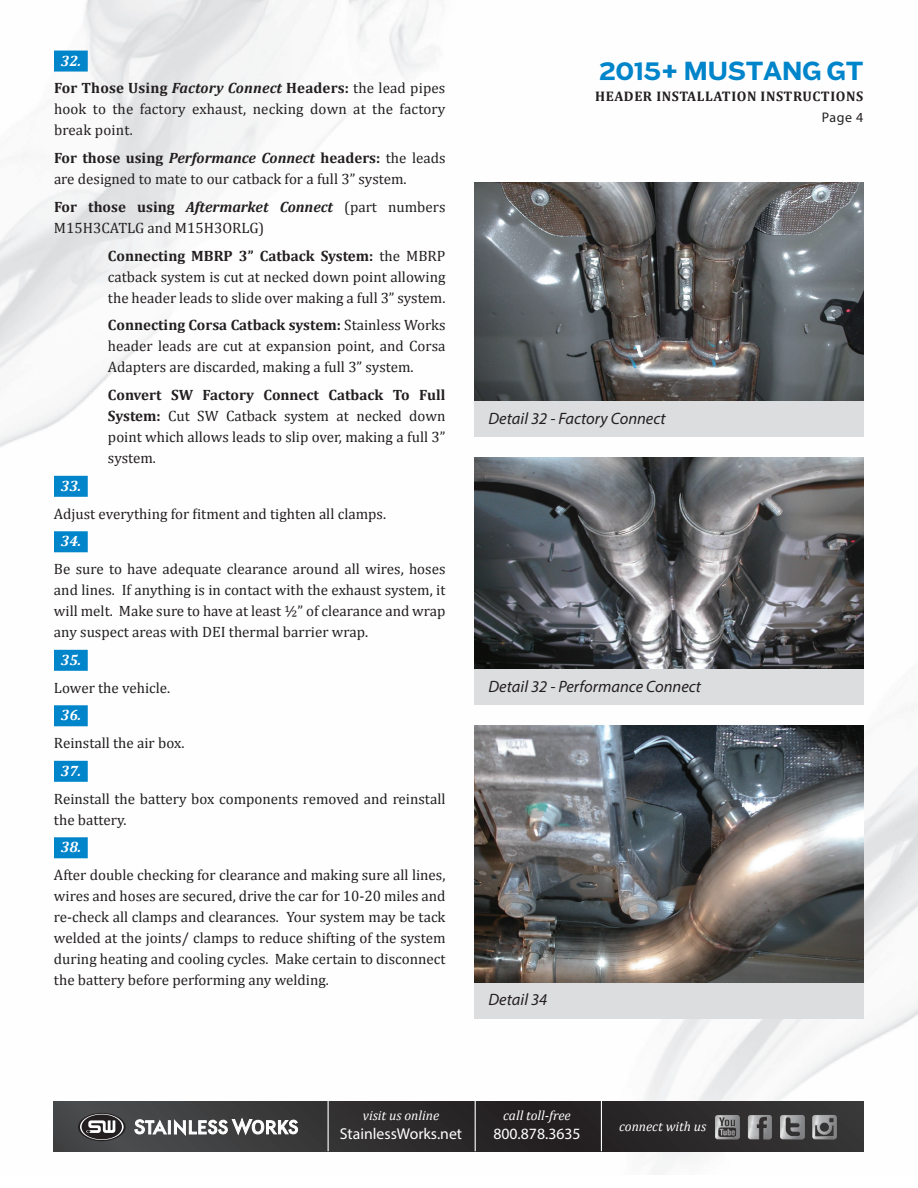
<style>
.page{position:relative;width:918px;height:1188px;background:#fff}
.page>*{position:absolute;margin:0;border:0;box-sizing:border-box;transform-origin:0 0}
.t1{font:700 24.6px "Antenna";color:#0084ca}
.t2{font:italic 16.5px "Myriad Pro";color:#231f20}
.t3{font:15.75px "Myriad Pro";color:#fff}
.t4{font:15px/21px "Cambria";color:#231f20;text-align:justify}
.t5{font:700 15px/27.8px "Cambria";letter-spacing:.01em;color:#231f20}
.t6{font:italic 700 15px "Cambria";color:#fff}
.t7{font:700 13.95px "Cambria";letter-spacing:.04em;color:#231f20}
.t8{font:13.95px "Myriad Pro";color:#231f20}
.t9{font:italic 13.5px "Cambria";color:#fff}
.s1{font-style:italic;color:#fff}
.s2{font-style:italic}
.s3{font-weight:400}
.s4{font-weight:700}
.s5{font-weight:700;font-style:italic}
</style>
<div class="page">
<img style="left:0;top:0;width:918px;height:1170px">
<div style="left:54px;top:51px;width:34px;height:21px;background:#0084ca"></div>
<div style="left:54px;top:476px;width:34px;height:21px;background:#0084ca"></div>
<div style="left:54px;top:531px;width:34px;height:21px;background:#0084ca"></div>
<div style="left:54px;top:650px;width:34px;height:21px;background:#0084ca"></div>
<div style="left:54px;top:705px;width:34px;height:21px;background:#0084ca"></div>
<div style="left:54px;top:761px;width:34px;height:21px;background:#0084ca"></div>
<div style="left:54px;top:837px;width:34px;height:21px;background:#0084ca"></div>
<svg style="left:53px;top:1101px;width:811px;height:50px;background:#313031"></svg>
<hr style="left:328px;top:1101px;width:1px;height:50px;background:#fff">
<hr style="left:475px;top:1101px;width:1px;height:50px;background:#fff">
<hr style="left:601px;top:1101px;width:1px;height:50px;background:#fff">
<img style="left:779px;top:1114px;width:26px;height:26px">
<img style="left:747px;top:1114px;width:25px;height:26px">
<img style="left:715px;top:1114px;width:25px;height:26px">
<img style="left:811px;top:1114px;width:26px;height:26px">
<svg style="left:135px;top:1118px;width:163px;height:17px"></svg>
<svg style="left:78px;top:1113px;width:48px;height:28px"></svg>
<svg style="left:80px;top:1114px;width:44px;height:26px"></svg>
<img style="left:474px;top:183px;width:390px;height:218px">
<div style="left:474px;top:401px;width:390px;height:36px;background:#dcdddf"></div>
<img style="left:474px;top:458px;width:390px;height:211px">
<div style="left:474px;top:669px;width:390px;height:36px;background:#dcdddf"></div>
<img style="left:474px;top:726px;width:390px;height:257px">
<div style="left:474px;top:983px;width:390px;height:36px;background:#dcdddf"></div>
<p class="t5" style="left:54px;top:46px;width:393px;text-indent:7px"><span class="s1">32.<br></span>For Those Using <span class="s2">Factory Connect</span> Headers: <span class="s3">the lead pipes</span></p>
<p class="t4" style="left:54px;top:99px;width:393px">hook to the factory exhaust, necking down at the factory break point.</p>
<p class="t4" style="left:54px;top:148px;width:393px"><span class="s4">For those using</span> <span class="s5">Performance Connect</span> <span class="s4">headers:</span> the leads are designed to mate to our catback for a full 3” system.</p>
<p class="t4" style="left:54px;top:196px;width:393px"><span class="s4">For those using</span> <span class="s5">Aftermarket Connect</span> (part numbers<br>M15H3CATLG and M15H3ORLG)</p>
<p class="t4" style="left:108px;top:245px;width:339px"><span class="s4">Connecting MBRP 3” Catback System:</span> the MBRP catback system is cut at necked down point allowing the header leads to slide over making a full 3” system.</p>
<p class="t4" style="left:108px;top:315px;width:339px"><span class="s4">Connecting Corsa Catback system:</span> Stainless Works header leads are cut at expansion point, and Corsa Adapters are discarded, making a full 3” system.</p>
<p class="t4" style="left:108px;top:385px;width:339px"><span class="s4">Convert SW Factory Connect Catback To Full System:</span> Cut SW Catback system at necked down point which allows leads to slip over, making a full 3” system.</p>
<p class="t6" style="left:61px;top:477px;width:22px">33.</p>
<p class="t4" style="left:54px;top:503px;width:334px">Adjust everything for fitment and tighten all clamps.</p>
<p class="t6" style="left:61px;top:532px;width:22px">34.</p>
<p class="t4" style="left:54px;top:559px;width:393px">Be sure to have adequate clearance around all wires, hoses and lines. If anything is in contact with the exhaust system, it will melt. Make sure to have at least ½” of clearance and wrap any suspect areas with DEI thermal barrier wrap.</p>
<p class="t6" style="left:61px;top:651px;width:22px">35.</p>
<p class="t4" style="left:54px;top:677px;width:118px">Lower the vehicle.</p>
<p class="t6" style="left:61px;top:706px;width:22px">36.</p>
<p class="t4" style="left:54px;top:733px;width:132px">Reinstall the air box.</p>
<p class="t6" style="left:61px;top:762px;width:22px">37.</p>
<p class="t4" style="left:54px;top:788px;width:393px">Reinstall the battery box components removed and reinstall the battery.</p>
<p class="t6" style="left:61px;top:838px;width:22px">38.</p>
<p class="t4" style="left:54px;top:865px;width:393px">After double checking for clearance and making sure all lines, wires and hoses are secured, drive the car for 10-20 miles and re-check all clamps and clearances. Your system may be tack welded at the joints/ clamps to reduce shifting of the system during heating and cooling cycles. Make certain to disconnect the battery before performing any welding.</p>
<h1 class="t1" style="left:599px;top:60px;width:266px">2015+ MUSTANG GT</h1>
<p class="t7" style="left:595px;top:88px;width:270px">HEADER INSTALLATION INSTRUCTIONS</p>
<p class="t8" style="left:822px;top:109px;width:43px">Page 4</p>
<p class="t2" style="left:488px;top:408px;width:179px">Detail 32 - Factory Connect</p>
<p class="t2" style="left:488px;top:676px;width:214px">Detail 32 - Performance Connect</p>
<p class="t2" style="left:488px;top:990px;width:60px">Detail 34</p>
<p class="t9" style="left:363px;top:1107px;width:78px">visit us online</p>
<p class="t3" style="left:340px;top:1124px;width:124px">StainlessWorks.net</p>
<p class="t9" style="left:503px;top:1107px;width:69px">call toll-free</p>
<p class="t3" style="left:493px;top:1124px;width:89px">800.878.3635</p>
<p class="t9" style="left:619px;top:1118px;width:89px">connect with us</p>
</div>
